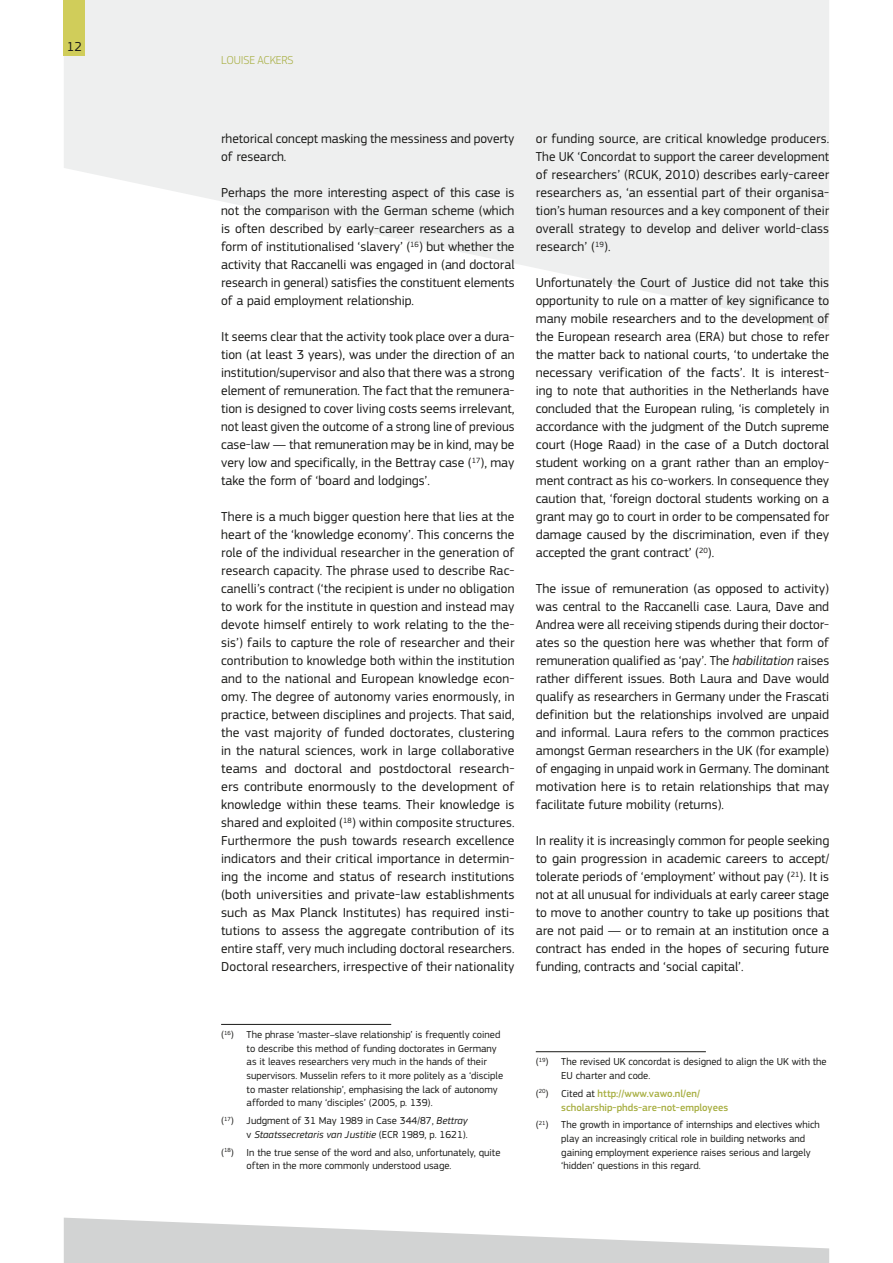
<style>
.page{position:relative;width:893px;height:1263px;background:#fff}
.page>*{position:absolute;margin:0;border:0;box-sizing:border-box;transform-origin:0 0}
.Body{font:13.5px/18px "EC Square Sans Pro";color:#1a1a18;text-align:justify}
.t1{font:300 12px "EC Square Sans Pro";letter-spacing:-.01em;color:#a8af43}
.t2{font:10.5px/13.6px "EC Square Sans Pro";color:#1a1a18}
.t3{font:500 10.5px/13.6px "EC Square Sans Pro";color:#a8af43}
.s1{font-style:italic}
.s2{font-family:"PF Square Sans Pro"}
.s3{font-family:"PF Square Sans Pro";font-weight:400;color:#1a1a18}
.s4{font-weight:400;color:#1a1a18}
</style>
<div class="page">
<svg style="left:64px;top:1217px;width:765px;height:46px"></svg>
<svg style="left:64px;top:0;width:765px;height:330px;fill:#eeefef"></svg>
<div style="left:64px;top:0;width:21px;height:55px;background:#d0cd5a"></div>
<hr style="left:221px;top:1024px;width:170px;height:1px;background:#1a1a18">
<hr style="left:536px;top:1051px;width:170px;height:1px;background:#1a1a18">
<p class="Body" style="left:67px;top:38px;width:17px">12</p>
<p class="t1" style="left:221px;top:53px;width:74px">LOUISE ACKERS</p>
<p class="Body" style="left:221px;top:130px;width:295px">rhetorical concept masking the messiness and poverty of research.</p>
<p class="Body" style="left:221px;top:184px;width:295px">Perhaps the more interesting aspect of this case is not the comparison with the German scheme (which is often described by early-career researchers as a form of institutionalised ‘slavery’ (<sup>16</sup>) but whether the activity that Raccanelli was engaged in (and doctoral research in general) satisfies the constituent elements of a paid employment relationship.</p>
<p class="Body" style="left:221px;top:328px;width:295px">It seems clear that the activity took place over a dura&shy;tion (at least 3 years), was under the direction of an institution/supervisor and also that there was a strong element of remuneration. The fact that the remunera&shy;tion is designed to cover living costs seems irrelevant, not least given the outcome of a strong line of previous case-law — that remuneration may be in kind, may be very low and specifically, in the Bettray case (<sup>17</sup>), may take the form of ‘board and lodgings’.</p>
<p class="Body" style="left:221px;top:508px;width:295px">There is a much bigger question here that lies at the heart of the ‘knowledge economy’. This concerns the role of the individual researcher in the generation of research capacity. The phrase used to describe Rac&shy;canelli’s contract (‘the recipient is under no obligation to work for the institute in question and instead may devote himself entirely to work relating to the the&shy;sis’) fails to capture the role of researcher and their contribution to knowledge both within the institution and to the national and European knowledge econ&shy;omy. The degree of autonomy varies enormously, in practice, between disciplines and projects. That said, the vast majority of funded doctorates, clustering in the natural sciences, work in large collaborative teams and doctoral and postdoctoral research&shy;ers contribute enormously to the development of knowledge within these teams. Their knowledge is shared and exploited (<sup>18</sup>) within composite structures.<br>Furthermore the push towards research excellence indicators and their critical importance in determin&shy;ing the income and status of research institutions (both universities and private-law establishments such as Max Planck Institutes) has required insti&shy;tutions to assess the aggregate contribution of its entire staff, very much including doctoral researchers.<br>Doctoral researchers, irrespective of their nationality</p>
<p class="Body" style="left:536px;top:130px;width:295px">or funding source, are critical knowledge producers.<br>The UK ‘Concordat to support the career development of researchers’ (RCUK, 2010) describes early-career researchers as, ‘an essential part of their organisa&shy;tion’s human resources and a key component of their overall strategy to develop and deliver world-class research’ (<sup>19</sup>).</p>
<p class="Body" style="left:536px;top:274px;width:295px">Unfortunately the Court of Justice did not take this opportunity to rule on a matter of key significance to many mobile researchers and to the development of the European research area (ERA) but chose to refer the matter back to national courts, ‘to undertake the necessary verification of the facts’. It is interest&shy;ing to note that authorities in the Netherlands have concluded that the European ruling, ‘is completely in accordance with the judgment of the Dutch supreme court (Hoge Raad) in the case of a Dutch doctoral student working on a grant rather than an employ&shy;ment contract as his co-workers. In consequence they caution that, ‘foreign doctoral students working on a grant may go to court in order to be compensated for damage caused by the discrimination, even if they accepted the grant contract’ (<sup>20</sup>).</p>
<p class="Body" style="left:536px;top:580px;width:295px">The issue of remuneration (as opposed to activity) was central to the Raccanelli case. Laura, Dave and Andrea were all receiving stipends during their doctor&shy;ates so the question here was whether that form of remuneration qualified as ‘pay’. The <span class="s1">habilitation</span> raises rather different issues. Both Laura and Dave would qualify as researchers in Germany under the Frascati definition but the relationships involved are unpaid and informal. Laura refers to the common practices amongst German researchers in the UK (for example) of engaging in unpaid work in Germany. The dominant motivation here is to retain relationships that may facilitate future mobility (returns).</p>
<p class="Body" style="left:536px;top:832px;width:295px">In reality it is increasingly common for people seeking to gain progression in academic careers to accept/ tolerate periods of ‘employment’ without pay (<sup>21</sup>). It is not at all unusual for individuals at early career stage to move to another country to take up positions that are not paid — or to remain at an institution once a contract has ended in the hopes of securing future funding, contracts and ‘social capital’.</p>
<p class="t2" style="left:247px;top:1028px;width:258px;text-indent:-26px"><span class="s2">(</span><sup>16</sup>) The phrase ‘master–slave relationship’ is frequently coined to describe this method of funding doctorates in Germany as it leaves researchers very much in the hands of their supervisors. Musselin refers to it more politely as a ‘disciple to master relationship’, emphasising the lack of autonomy afforded to many ‘disciples’ (2005, p. 139).</p>
<p class="t2" style="left:221px;top:1114px;width:248px;text-align:right"><span class="s2">(</span><sup>17</sup>) Judgment of 31 May 1989 in Case 344/87, <span class="s1">Bettray </span>v <span class="s1">Staatssecretaris van Justitie</span> (ECR 1989, p. 1621).</p>
<p class="t2" style="left:247px;top:1145px;width:255px;text-indent:-26px"><span class="s2">(</span><sup>18</sup>) In the true sense of the word and also, unfortunately, quite often in the more commonly understood usage.</p>
<p class="t2" style="left:561px;top:1055px;width:267px;text-indent:-26px"><span class="s2">(</span><sup>19</sup>) The revised UK concordat is designed to align the UK with the<br>EU charter and code.</p>
<p class="t3" style="left:561px;top:1087px;width:168px;text-indent:-26px"><span class="s3">(</span><sup>20</sup><span class="s4">) Cited at</span> http://www.vawo.nl/en/ scholarship-phds-are-not-employees</p>
<p class="t2" style="left:561px;top:1118px;width:260px;text-indent:-26px"><span class="s2">(</span><sup>21</sup>) The growth in importance of internships and electives which play an increasingly critical role in building networks and gaining employment experience raises serious and largely ‘hidden’ questions in this regard.</p>
</div>
